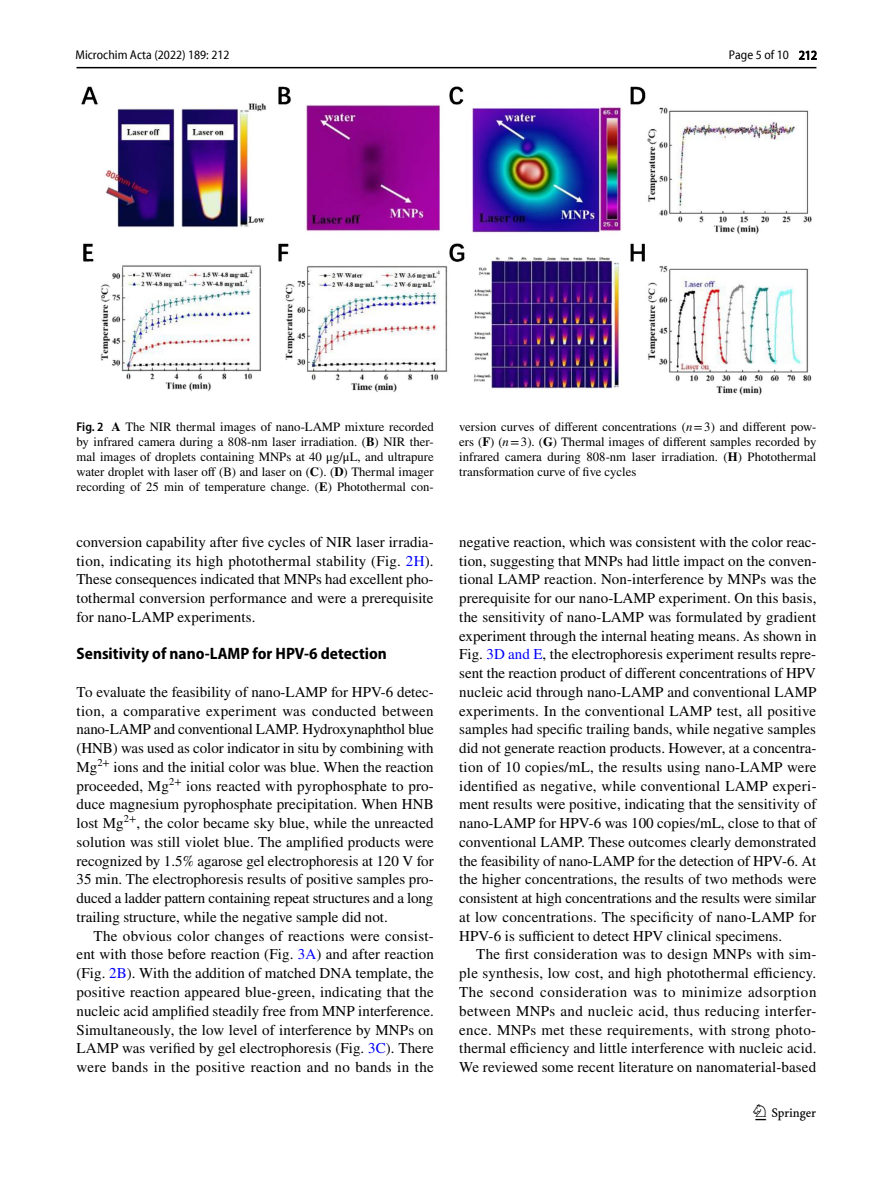
<style>
.page{position:relative;width:893px;height:1187px;background:#fff}
.page>*{position:absolute;margin:0;border:0;box-sizing:border-box;transform-origin:0 0}
.t1{font:22.5px "Springnew Regular 3";color:#000}
.t2{font:700 semi-condensed 16.5px "Myriad Pro";color:#000}
.t3{font:15px/18.8px "STIX";letter-spacing:.005em;color:#000;text-align:justify}
.t4{font:12.75px/15px "STIX";color:#000;text-align:justify}
.t5{font:semi-condensed 12.75px "Myriad Pro Unic";color:#000}
.s1{font-family:"Myriad Pro";font-weight:600;font-stretch:semi-condensed}
.s2{font-weight:700}
.s3{font-style:italic}
.s4{color:#00f}
</style>
<div class="page">
<hr style="left:77px;top:67px;width:739px;height:1px;background:#000">
<img style="left:81px;top:87px;width:731px;height:308px">
<p class="t5" style="left:76px;top:50px;width:155px">Microchim Acta (2022) 189: 212</p>
<p class="t5" style="left:729px;top:50px;width:90px">Page 5 of 10 212</p>
<p class="t4" style="left:77px;top:419px;width:359px"><span class="s1">Fig. 2</span> <span class="s2">A</span> The NIR thermal images of nano-LAMP mixture recorded by infrared camera during a 808-nm laser irradiation. (<span class="s2">B</span>) NIR ther&shy;mal images of droplets containing MNPs at 40 μg/μL, and ultrapure water droplet with laser off (B) and laser on (<span class="s2">C</span>). (<span class="s2">D</span>) Thermal imager recording of 25 min of temperature change. (<span class="s2">E</span>) Photothermal con-</p>
<p class="t4" style="left:459px;top:419px;width:359px">version curves of different concentrations (<span class="s3">n</span>=3) and different pow&shy;ers (<span class="s2">F</span>) (<span class="s3">n</span>=3). (<span class="s2">G</span>) Thermal images of different samples recorded by infrared camera during 808-nm laser irradiation. (<span class="s2">H</span>) Photothermal transformation curve of five cycles</p>
<p class="t3" style="left:77px;top:533px;width:359px">conversion capability after five cycles of NIR laser irradia&shy;tion, indicating its high photothermal stability (Fig. <span class="s4">2H</span>).<br>These consequences indicated that MNPs had excellent pho&shy;tothermal conversion performance and were a prerequisite for nano-LAMP experiments.</p>
<p class="t2" style="left:77px;top:644px;width:312px">Sensitivity of nano‑LAMP for HPV‑6 detection</p>
<p class="t3" style="left:77px;top:683px;width:359px">To evaluate the feasibility of nano-LAMP for HPV-6 detec&shy;tion, a comparative experiment was conducted between nano-LAMP and conventional LAMP. Hydroxynaphthol blue (HNB) was used as color indicator in situ by combining with Mg<sup>2+</sup> ions and the initial color was blue. When the reaction proceeded, Mg<sup>2+</sup> ions reacted with pyrophosphate to pro&shy;duce magnesium pyrophosphate precipitation. When HNB lost Mg<sup>2+</sup>, the color became sky blue, while the unreacted solution was still violet blue. The amplified products were recognized by 1.5% agarose gel electrophoresis at 120 V for 35 min. The electrophoresis results of positive samples pro&shy;duced a ladder pattern containing repeat structures and a long trailing structure, while the negative sample did not.</p>
<p class="t3" style="left:77px;top:927px;width:359px;text-indent:17px">The obvious color changes of reactions were consist&shy;ent with those before reaction (Fig. <span class="s4">3A</span>) and after reaction (Fig. <span class="s4">2B</span>). With the addition of matched DNA template, the positive reaction appeared blue-green, indicating that the nucleic acid amplified steadily free from MNP interference.<br>Simultaneously, the low level of interference by MNPs on LAMP was verified by gel electrophoresis (Fig. <span class="s4">3C</span>). There were bands in the positive reaction and no bands in the</p>
<p class="t3" style="left:459px;top:533px;width:359px">negative reaction, which was consistent with the color reac&shy;tion, suggesting that MNPs had little impact on the conven&shy;tional LAMP reaction. Non-interference by MNPs was the prerequisite for our nano-LAMP experiment. On this basis, the sensitivity of nano-LAMP was formulated by gradient experiment through the internal heating means. As shown in Fig. <span class="s4">3D and E</span>, the electrophoresis experiment results repre&shy;sent the reaction product of different concentrations of HPV nucleic acid through nano-LAMP and conventional LAMP experiments. In the conventional LAMP test, all positive samples had specific trailing bands, while negative samples did not generate reaction products. However, at a concentra&shy;tion of 10 copies/mL, the results using nano-LAMP were identified as negative, while conventional LAMP experi&shy;ment results were positive, indicating that the sensitivity of nano-LAMP for HPV-6 was 100 copies/mL, close to that of conventional LAMP. These outcomes clearly demonstrated the feasibility of nano-LAMP for the detection of HPV-6. At the higher concentrations, the results of two methods were consistent at high concentrations and the results were similar at low concentrations. The specificity of nano-LAMP for HPV-6 is sufficient to detect HPV clinical specimens.</p>
<p class="t3" style="left:459px;top:946px;width:359px;text-indent:17px">The first consideration was to design MNPs with sim&shy;ple synthesis, low cost, and high photothermal efficiency.<br>The second consideration was to minimize adsorption between MNPs and nucleic acid, thus reducing interfer&shy;ence. MNPs met these requirements, with strong photo&shy;thermal efficiency and little interference with nucleic acid.<br>We reviewed some recent literature on nanomaterial-based</p>
<h1 class="t1" style="left:755px;top:1104px;width:62px">1 3</h1>
</div>
